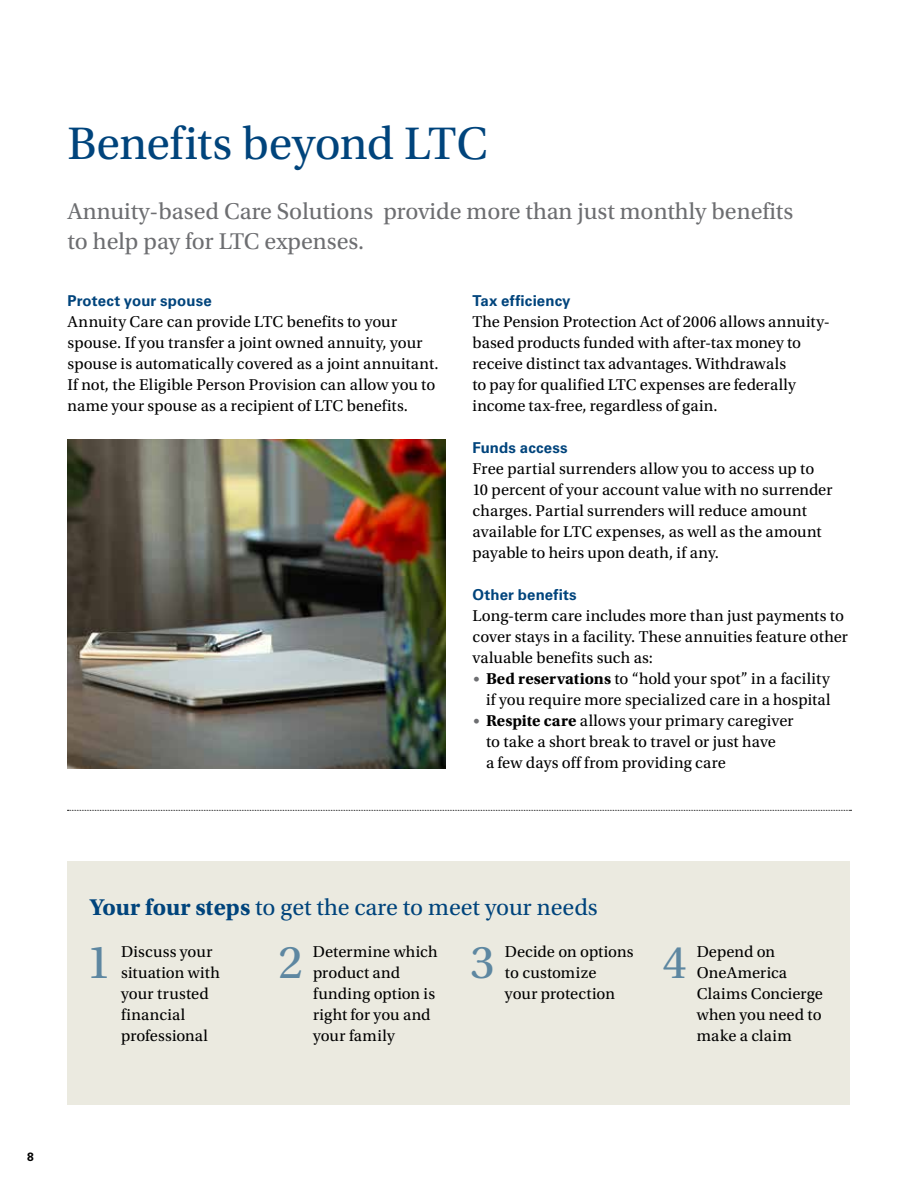
<style>
.page{position:relative;width:918px;height:1188px;background:#fff}
.page>*{position:absolute;margin:0;border:0;box-sizing:border-box;transform-origin:0 0}
.t1{font:48.6px "Utopia Std";color:#5d87a1}
.t2{font:48px "Utopia Std";letter-spacing:-.01em;color:#00447c}
.t3{font:24px/30px "Utopia Std";color:#6d6e71}
.t4{font:24px "Utopia Std";color:#00447c}
.t5{font:16.5px/21px "Utopia Std";letter-spacing:.005em;color:#000}
.t6{font:700 15px "Univers LT Std";letter-spacing:.01em;color:#00447c}
.t7{font:700 12px "Univers LT Std";color:#000}
.s1{font-family:"Univers LT Std";font-weight:300;font-stretch:condensed;font-size:13.5px;color:#6d6e71}
.s2{font-weight:700}
</style>
<div class="page">
<div style="left:68px;top:861px;width:782px;height:243px;background:#ebeae0"></div>
<svg style="left:68px;top:810px;width:783px;height:1px"></svg>
<img style="left:68px;top:440px;width:378px;height:328px">
<h2 class="t2" style="left:68px;top:118px;width:422px">Benefits beyond LTC</h2>
<h3 class="t3" style="left:68px;top:196px;width:727px">Annuity-based Care Solutions provide more than just monthly benefits to help pay for LTC expenses.</h3>
<p class="t6" style="left:68px;top:292px;width:146px">Protect your spouse</p>
<p class="t5" style="left:68px;top:312px;width:373px">Annuity Care can provide LTC benefits to your spouse. If you transfer a joint owned annuity, your spouse is automatically covered as a joint annuitant.<br>If not, the Eligible Person Provision can allow you to name your spouse as a recipient of LTC benefits.</p>
<p class="t6" style="left:472px;top:292px;width:100px">Tax efficiency</p>
<p class="t5" style="left:472px;top:312px;width:359px">The Pension Protection Act of 2006 allows annuity&shy;based products funded with after-tax money to receive distinct tax advantages. Withdrawals<br>to pay for qualified LTC expenses are federally income tax-free, regardless of gain.</p>
<p class="t6" style="left:472px;top:439px;width:97px">Funds access</p>
<p class="t5" style="left:472px;top:459px;width:361px">Free partial surrenders allow you to access up to 10 percent of your account value with no surrender charges. Partial surrenders will reduce amount available for LTC expenses, as well as the amount payable to heirs upon death, if any.</p>
<p class="t6" style="left:472px;top:586px;width:106px">Other benefits</p>
<p class="t5" style="left:472px;top:606px;width:377px">Long-term care includes more than just payments to cover stays in a facility. These annuities feature other valuable benefits such as:</p>
<p class="t5" style="left:472px;top:669px;width:360px;text-align:right"><span class="s1">•</span> <span class="s2">Bed reservations</span> to “hold your spot” in a facility if you require more specialized care in a hospital</p>
<p class="t5" style="left:486px;top:711px;width:309px;text-indent:-14px"><span class="s1">•</span> <span class="s2">Respite care</span> allows your primary caregiver to take a short break to travel or just have<br>a few days off from providing care</p>
<p class="t7" style="left:27px;top:1150px;width:8px">8</p>
<h3 class="t4" style="left:90px;top:895px;width:510px"><span class="s2">Your four steps</span> to get the care to meet your needs</h3>
<h1 class="t1" style="left:87px;top:936px;width:26px">1</h1>
<p class="t5" style="left:121px;top:942px;width:93px">Discuss your</p>
<h1 class="t1" style="left:279px;top:936px;width:26px">2</h1>
<p class="t5" style="left:313px;top:942px;width:126px">Determine which</p>
<h1 class="t1" style="left:470px;top:936px;width:26px">3</h1>
<p class="t5" style="left:505px;top:942px;width:130px">Decide on options</p>
<h1 class="t1" style="left:662px;top:936px;width:26px">4</h1>
<p class="t5" style="left:697px;top:942px;width:80px">Depend on</p>
<p class="t5" style="left:121px;top:963px;width:100px">situation with</p>
<p class="t5" style="left:313px;top:963px;width:89px">product and</p>
<p class="t5" style="left:505px;top:963px;width:93px">to customize</p>
<p class="t5" style="left:697px;top:963px;width:92px">OneAmerica</p>
<p class="t5" style="left:121px;top:984px;width:89px">your trusted</p>
<p class="t5" style="left:313px;top:984px;width:124px">funding option is</p>
<p class="t5" style="left:505px;top:984px;width:112px">your protection</p>
<p class="t5" style="left:697px;top:984px;width:128px">Claims Concierge</p>
<p class="t5" style="left:121px;top:1005px;width:66px">financial</p>
<p class="t5" style="left:313px;top:1005px;width:119px">right for you and</p>
<p class="t5" style="left:697px;top:1005px;width:126px">when you need to</p>
<p class="t5" style="left:121px;top:1026px;width:88px">professional</p>
<p class="t5" style="left:313px;top:1026px;width:83px">your family</p>
<p class="t5" style="left:697px;top:1026px;width:97px">make a claim</p>
</div>
